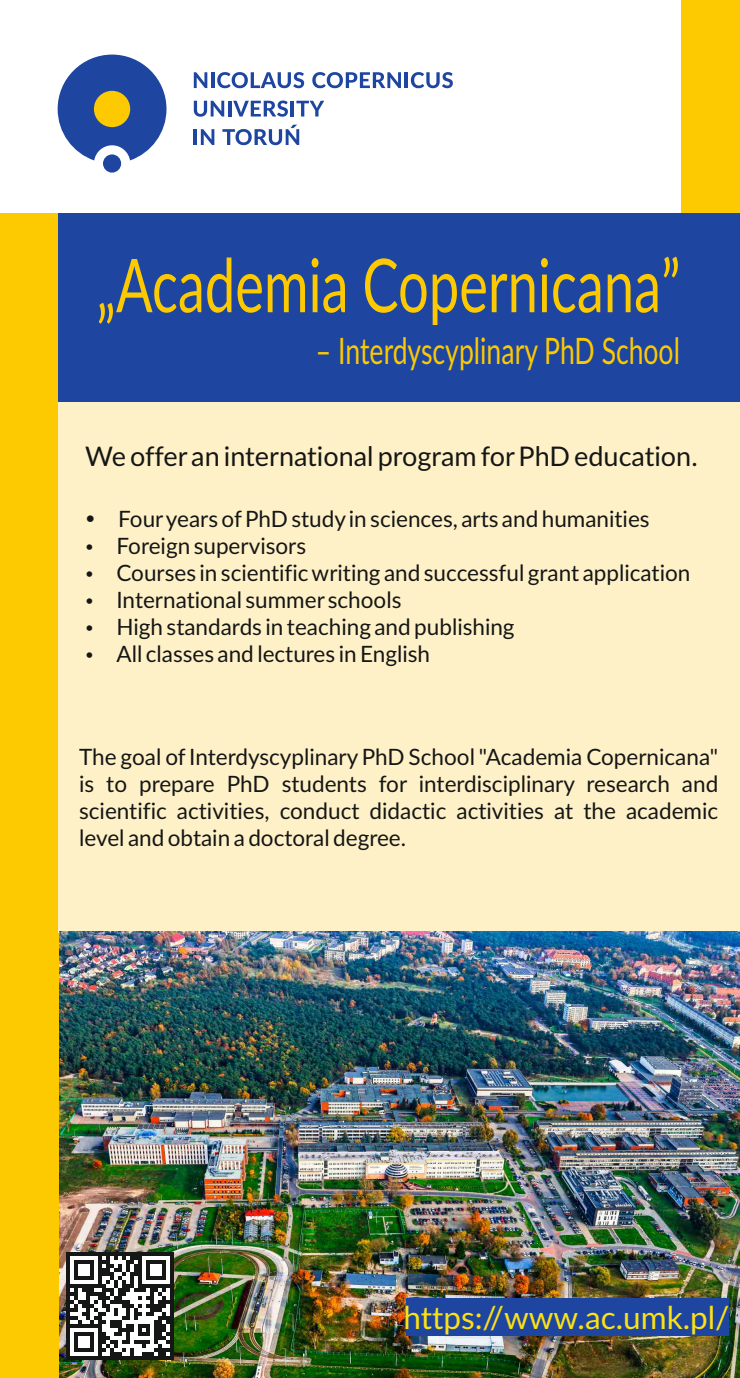
<style>
.page{position:relative;width:740px;height:1378px;background:#fff}
.page>*{position:absolute;margin:0;border:0;box-sizing:border-box;transform-origin:0 0}
.t1{font:74.25px "Lato";color:#fdc900;scale:.73 1}
.t2{font:36.45px "Lato";color:#fdc900;scale:.73 1}
.t3{font:31.5px "Lato";color:#fbe116}
.t4{font:27px "Lato";color:#151616}
.t5{font:22.5px/27px "Lato";color:#151616}
.s1{font-size:72.67px}
</style>
<div class="page">
<div style="left:681px;top:0;width:59px;height:259px;background:#fdc900"></div>
<div style="left:1px;top:213px;width:58px;height:1165px;background:#fdc900"></div>
<div style="left:58px;top:213px;width:682px;height:191px;background:#1e46a1"></div>
<div style="left:58px;top:403px;width:682px;height:530px;background:#fff1c7"></div>
<img style="left:59px;top:931px;width:681px;height:447px">
<img style="left:66px;top:1252px;width:107px;height:107px">
<div style="left:406px;top:1298px;width:322px;height:38px;background:#1e46a1"></div>
<svg style="left:194px;top:72px;width:13px;height:16px"></svg>
<hr style="left:211px;top:72px;width:3px;height:16px;background:#1e46a1">
<svg style="left:217px;top:72px;width:87px;height:16px"></svg>
<svg style="left:312px;top:72px;width:89px;height:16px"></svg>
<hr style="left:405px;top:72px;width:3px;height:16px;background:#1e46a1">
<svg style="left:411px;top:72px;width:42px;height:16px"></svg>
<svg style="left:194px;top:101px;width:30px;height:16px"></svg>
<hr style="left:228px;top:101px;width:3px;height:15px;background:#1e46a1">
<svg style="left:233px;top:101px;width:55px;height:16px"></svg>
<hr style="left:291px;top:101px;width:3px;height:15px;background:#1e46a1">
<svg style="left:296px;top:101px;width:28px;height:15px"></svg>
<hr style="left:194px;top:129px;width:3px;height:16px;background:#1e46a1">
<svg style="left:201px;top:129px;width:13px;height:16px"></svg>
<svg style="left:222px;top:125px;width:77px;height:20px"></svg>
<svg style="left:58px;top:55px;width:108px;height:105px"></svg>
<div style="left:94px;top:91px;width:36px;height:36px;background:#fdc900;border-radius:50%"></div>
<div style="left:103px;top:154px;width:18px;height:19px;background:#1e46a1;border-radius:50%"></div>
<h1 class="t1" style="left:96px;top:252px;width:801px"><span class="s1">„</span>Academia Copernicana<span class="s1">”</span></h1>
<h2 class="t2" style="left:316px;top:335px;width:500px">– Interdyscyplinary PhD School</h2>
<p class="t4" style="left:85px;top:444px;width:614px">We offer an international program forPhD education.</p>
<p class="t5" style="left:118px;top:506px;width:533px">Fouryears ofPhD studyin sciences, arts and humanities</p>
<p class="t5" style="left:116px;top:560px;width:575px">Courses in scientific writing and successful grant application International summer schools<br>High standards in teaching and publishing<br>All classes and lectures in English</p>
<p class="t5" style="left:116px;top:533px;width:191px">Foreign supervisors</p>
<p class="t5" style="left:79px;top:744px;width:641px;text-align:justify">The goal of InterdyscyplinaryPhD School "Academia Copernicana" is to prepare PhD students for interdisciplinary research and scientific activities, conduct didactic activities at the academic level and obtain a doctoral degree.</p>
<h3 class="t3" style="left:403px;top:1304px;width:327px">https://www.ac.umk.pl/</h3>
</div>
